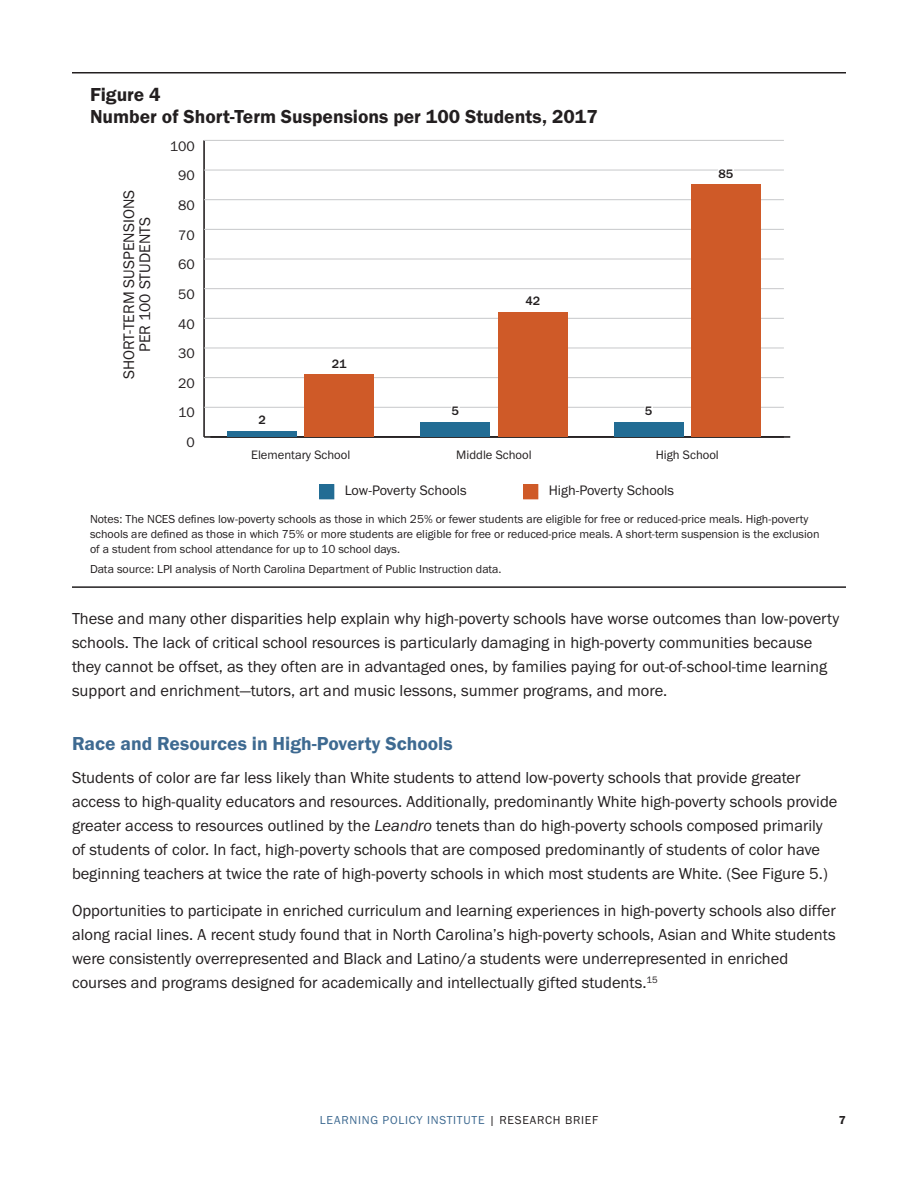
<style>
.page{position:relative;width:918px;height:1188px;background:#fff}
.page>*{position:absolute;margin:0;border:0;box-sizing:border-box;transform-origin:0 0}
.t1{font:19.5px/22.5px "Franklin Gothic URW Dem";color:#231f20}
.t2{font:19.5px "Franklin Gothic URW Dem";color:#3e6a91}
.t3{font:16.5px/24px "Franklin Gothic URW Boo";color:#231f20}
.t4{font:15.75px/15.8px "Franklin Gothic URW Boo";color:#231f20;text-align:center}
.t5{font:14.25px "Franklin Gothic URW Boo";color:#231f20}
.t6{font:12.6px "Franklin Gothic URW Boo";color:#231f20}
.t7{font:500 12.6px "Franklin Gothic URW";color:#231f20}
.t8{font:12px/15px "Franklin Gothic URW Boo";color:#231f20}
.t9{font:12px "Franklin Gothic URW Boo";letter-spacing:.06em;color:#3e6a91}
.t10{font:12px "Franklin Gothic URW Dem";color:#231f20}
.s1{font-family:"Franklin Gothic URW Boo Ita"}
.s2{color:#231f20}
</style>
<div class="page">
<hr style="left:72px;top:72px;width:774px;height:2px;background:#231f20">
<hr style="left:72px;top:586px;width:774px;height:2px;background:#231f20">
<hr style="left:210px;top:436px;width:580px;height:2px;background:#231f20">
<hr style="left:203px;top:140px;width:2px;height:297px;background:#231f20">
<hr style="left:204px;top:436px;width:580px;height:2px;background:#231f20">
<hr style="left:204px;top:407px;width:580px;height:1px;background:#c7c8ca">
<hr style="left:204px;top:377px;width:580px;height:1px;background:#c7c8ca">
<hr style="left:204px;top:348px;width:580px;height:1px;background:#c7c8ca">
<hr style="left:204px;top:318px;width:580px;height:1px;background:#c7c8ca">
<hr style="left:204px;top:288px;width:580px;height:1px;background:#c7c8ca">
<hr style="left:204px;top:259px;width:580px;height:1px;background:#c7c8ca">
<hr style="left:204px;top:229px;width:580px;height:1px;background:#c7c8ca">
<hr style="left:204px;top:199px;width:580px;height:1px;background:#c7c8ca">
<hr style="left:204px;top:170px;width:580px;height:1px;background:#c7c8ca">
<hr style="left:204px;top:140px;width:580px;height:1px;background:#c7c8ca">
<div style="left:305px;top:375px;width:69px;height:62px;background:#cf5a28"></div>
<div style="left:498px;top:312px;width:69px;height:125px;background:#cf5a28"></div>
<div style="left:691px;top:185px;width:70px;height:252px;background:#cf5a28"></div>
<div style="left:227px;top:431px;width:70px;height:6px;background:#226c94"></div>
<div style="left:421px;top:422px;width:69px;height:15px;background:#226c94"></div>
<div style="left:614px;top:422px;width:69px;height:15px;background:#226c94"></div>
<div style="left:524px;top:485px;width:14px;height:14px;background:#cf5a28"></div>
<div style="left:523px;top:484px;width:15px;height:15px;border:1px solid #cf5a28"></div>
<div style="left:320px;top:485px;width:14px;height:14px;background:#226c94"></div>
<div style="left:319px;top:484px;width:15px;height:15px;border:1px solid #226c94"></div>
<svg style="left:448px;top:406px;width:15px;height:2px"></svg>
<svg style="left:641px;top:406px;width:15px;height:2px"></svg>
<svg style="left:716px;top:169px;width:21px;height:2px"></svg>
<p class="t1" style="left:90px;top:82px;width:509px">Figure 4<br>Number of Short-Term Suspensions per 100 Students, 2017</p>
<p class="t4" style="left:121px;top:379px;width:191px;rotate:-90deg">SHORT-TERM SUSPENSIONS<br>PER 100 STUDENTS</p>
<p class="t5" style="left:170px;top:137px;width:27px">100</p>
<p class="t5" style="left:178px;top:167px;width:18px">90</p>
<p class="t5" style="left:178px;top:196px;width:18px">80</p>
<p class="t5" style="left:178px;top:226px;width:18px">70</p>
<p class="t5" style="left:178px;top:256px;width:18px">60</p>
<p class="t5" style="left:178px;top:285px;width:18px">50</p>
<p class="t5" style="left:178px;top:315px;width:18px">40</p>
<p class="t5" style="left:178px;top:345px;width:18px">30</p>
<p class="t5" style="left:178px;top:374px;width:18px">20</p>
<p class="t5" style="left:178px;top:404px;width:18px">10</p>
<p class="t5" style="left:187px;top:434px;width:10px">0</p>
<p class="t7" style="left:258px;top:412px;width:9px">2</p>
<p class="t7" style="left:332px;top:356px;width:16px">21</p>
<p class="t7" style="left:525px;top:293px;width:16px">42</p>
<p class="t7" style="left:452px;top:403px;width:9px">5</p>
<p class="t7" style="left:645px;top:403px;width:9px">5</p>
<p class="t7" style="left:719px;top:166px;width:16px">85</p>
<p class="t6" style="left:251px;top:447px;width:101px">Elementary School</p>
<p class="t6" style="left:456px;top:447px;width:77px">Middle School</p>
<p class="t6" style="left:656px;top:447px;width:65px">High School</p>
<p class="t5" style="left:345px;top:482px;width:123px">Low-Poverty Schools</p>
<p class="t5" style="left:549px;top:482px;width:127px">High-Poverty Schools</p>
<p class="t8" style="left:90px;top:512px;width:731px">Notes: The NCES defines low-poverty schools as those in which 25% or fewer students are eligible for free or reduced-price meals. High-poverty schools are defined as those in which 75% or more students are eligible for free or reduced-price meals. A short-term suspension is the exclusion of a student from school attendance for up to 10 school days.</p>
<p class="t8" style="left:90px;top:561px;width:413px">Data source: LPI analysis of North Carolina Department of Public Instruction data.</p>
<p class="t3" style="left:72px;top:606px;width:769px">These and many other disparities help explain why high-poverty schools have worse outcomes than low-poverty schools. The lack of critical school resources is particularly damaging in high-poverty communities because they cannot be offset, as they often are in advantaged ones, by families paying for out-of-school-time learning support and enrichment—tutors, art and music lessons, summer programs, and more.</p>
<p class="t2" style="left:72px;top:731px;width:382px">Race and Resources in High-Poverty Schools</p>
<p class="t3" style="left:72px;top:765px;width:767px">Students of color are far less likely than White students to attend low-poverty schools that provide greater access to high-quality educators and resources. Additionally, predominantly White high-poverty schools provide greater access to resources outlined by the <span class="s1">Leandro</span> tenets than do high-poverty schools composed primarily of students of color. In fact, high-poverty schools that are composed predominantly of students of color have beginning teachers at twice the rate of high-poverty schools in which most students are White. (See Figure 5.)</p>
<p class="t3" style="left:72px;top:899px;width:765px">Opportunities to participate in enriched curriculum and learning experiences in high-poverty schools also differ along racial lines. A recent study found that in North Carolina’s high-poverty schools, Asian and White students were consistently overrepresented and Black and Latino/a students were underrepresented in enriched courses and programs designed for academically and intellectually gifted students.<sup>15</sup></p>
<p class="t9" style="left:320px;top:1113px;width:280px">LEARNING POLICY INSTITUTE <span class="s2">| RESEARCH BRIEF</span></p>
<p class="t10" style="left:839px;top:1113px;width:9px">7</p>
</div>
